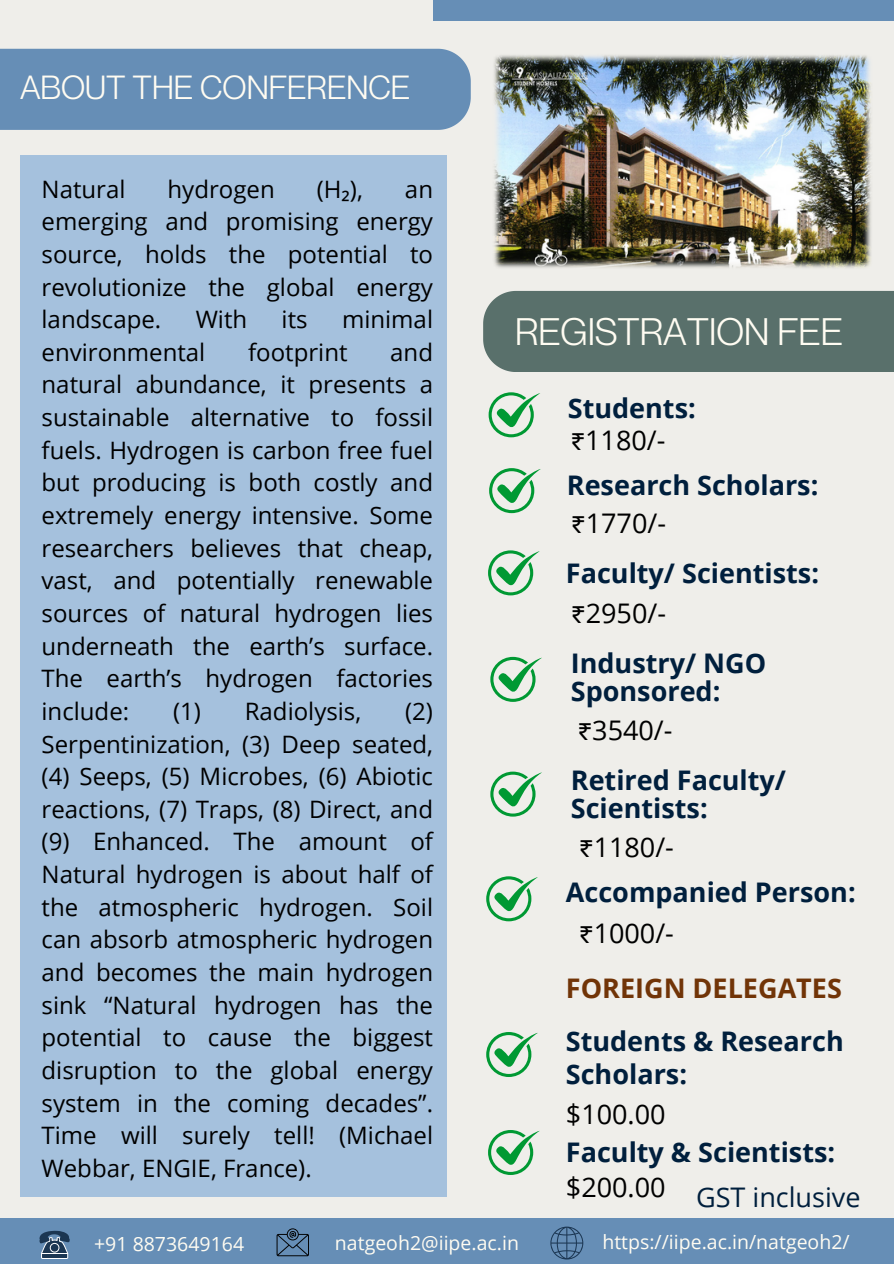
<style>
.page{position:relative;width:894px;height:1264px;background:#fff}
.page>*{position:absolute;margin:0;border:0;box-sizing:border-box;transform-origin:0 0}
.t1{font:37.5px "Neue Montreal";color:#fffcf2}
.t2{font:32.7px "Neue Montreal";color:#fffcf2}
.t3{font:700 27px/28.2px "Open Sans";color:#001f3d}
.t4{font:27px "Open Sans";color:#000}
.t5{font:700 27px "Open Sans";color:#713407}
.t6{font:27px "Open Sans";color:#001f3d}
.t7{font:24px/32.7px "Open Sans";color:#000;text-align:justify}
.t8{font:19.5px "Open Sans";color:#fffcf2}
.s1{font-family:"Noto Sans"}
.s2{font-family:"Noto Sans Gurmukhi"}
</style>
<div class="page">
<div style="left:0;top:0;width:893px;height:1263px;background:#efeeea"></div>
<div style="left:20px;top:155px;width:426px;height:1041px;background:#a5c1dd"></div>
<div style="left:0;top:49px;width:470px;height:81px;background:#668eb6"></div>
<div style="left:483px;top:291px;width:410px;height:81px;background:#59706b"></div>
<svg style="left:488px;top:392px;width:52px;height:45px"></svg>
<div style="left:433px;top:0;width:460px;height:21px;background:#668eb6"></div>
<img style="left:494px;top:55px;width:377px;height:213px">
<svg style="left:489px;top:468px;width:51px;height:45px"></svg>
<svg style="left:488px;top:550px;width:51px;height:45px"></svg>
<svg style="left:490px;top:657px;width:52px;height:45px"></svg>
<svg style="left:486px;top:876px;width:52px;height:45px"></svg>
<svg style="left:490px;top:771px;width:52px;height:45px"></svg>
<svg style="left:486px;top:1032px;width:52px;height:44px"></svg>
<svg style="left:488px;top:1130px;width:51px;height:44px"></svg>
<div style="left:0;top:1217px;width:893px;height:46px;background:#668eb6"></div>
<svg style="left:39px;top:1230px;width:31px;height:28px"></svg>
<svg style="left:276px;top:1228px;width:33px;height:28px"></svg>
<svg style="left:550px;top:1226px;width:33px;height:33px"></svg>
<p class="t2" style="left:20px;top:68px;width:391px">ABOUT THE CONFERENCE</p>
<h2 class="t7" style="left:42px;top:172px;width:85px">Natural</h2>
<h2 class="t7" style="left:167px;top:172px;width:109px">hydrogen</h2>
<h2 class="t7" style="left:316px;top:172px;width:48px">(H<span class="s1">₂</span>),</h2>
<h2 class="t7" style="left:42px;top:172px;width:393px;text-indent:363px">an emerging and promising energy source, holds the potential to revolutionize the global energy landscape.</h2>
<h2 class="t7" style="left:196px;top:302px;width:53px">With</h2>
<h2 class="t7" style="left:281px;top:302px;width:27px">its</h2>
<h2 class="t7" style="left:342px;top:302px;width:92px">minimal</h2>
<h2 class="t7" style="left:42px;top:335px;width:165px">environmental</h2>
<h2 class="t7" style="left:248px;top:335px;width:101px">footprint</h2>
<h2 class="t7" style="left:42px;top:335px;width:393px;text-indent:348px">and natural abundance, it presents a sustainable alternative to fossil fuels. Hydrogen is carbon free fuel but producing is both costly and extremely energy intensive. Some researchers believes that cheap, vast, and potentially renewable sources of natural hydrogen lies underneath the earth’s surface.<br>The earth’s hydrogen factories include:</h2>
<h2 class="t7" style="left:173px;top:694px;width:190px">(1) Radiolysis,</h2>
<h2 class="t7" style="left:42px;top:694px;width:393px;text-indent:363px">(2)<br>Serpentinization, (3) Deep seated, (4) Seeps, (5) Microbes, (6) Abiotic reactions, (7) Traps, (8) Direct, and (9) Enhanced. The amount of Natural hydrogen is about half of the atmospheric hydrogen. Soil can absorb atmospheric hydrogen and becomes the main hydrogen sink “Natural hydrogen has the potential to cause the biggest disruption to the global energy system in the coming decades”.<br>Time will surely tell! (Michael Webbar, ENGIE, France).</h2>
<h6 class="t1" style="left:515px;top:308px;width:329px">REGISTRATION FEE</h6>
<p class="t3" style="left:567px;top:393px;width:129px">Students:</p>
<p class="t4" style="left:570px;top:421px;width:97px"><span class="s2">₹</span>1180/-</p>
<p class="t3" style="left:566px;top:470px;width:253px">Research Scholars:</p>
<h4 class="t4" style="left:570px;top:504px;width:97px"><span class="s2">₹</span>1770/-</h4>
<h1 class="t3" style="left:565px;top:558px;width:254px">Faculty/ Scientists:</h1>
<h5 class="t4" style="left:570px;top:594px;width:97px"><span class="s2">₹</span>2950/-</h5>
<p class="t3" style="left:570px;top:648px;width:197px">Industry/ NGO<br>Sponsored:</p>
<p class="t4" style="left:577px;top:710px;width:97px"><span class="s2">₹</span>3540/-</p>
<h4 class="t3" style="left:570px;top:765px;width:217px">Retired Faculty/<br>Scientists:</h4>
<h4 class="t4" style="left:578px;top:827px;width:97px"><span class="s2">₹</span>1180/-</h4>
<h5 class="t3" style="left:565px;top:877px;width:291px">Accompanied Person:</h5>
<h5 class="t4" style="left:578px;top:913px;width:97px"><span class="s2">₹</span>1000/-</h5>
<p class="t5" style="left:565px;top:969px;width:277px">FOREIGN DELEGATES</p>
<h4 class="t3" style="left:565px;top:1024px;width:279px;line-height:32.7px">Students &amp; Research<br>Scholars:</h4>
<p class="t4" style="left:565px;top:1094px;width:101px">$100.00</p>
<h5 class="t3" style="left:565px;top:1137px;width:271px">Faculty &amp; Scientists:</h5>
<h4 class="t4" style="left:565px;top:1167px;width:101px">$200.00</h4>
<h5 class="t6" style="left:696px;top:1177px;width:166px">GST inclusive</h5>
<p class="t8" style="left:94px;top:1229px;width:151px">+91 8873649164</p>
<h4 class="t8" style="left:335px;top:1228px;width:185px">natgeoh2@iipe.ac.in</h4>
<h5 class="t8" style="left:602px;top:1228px;width:249px">https://iipe.ac.in/natgeoh2/</h5>
</div>
